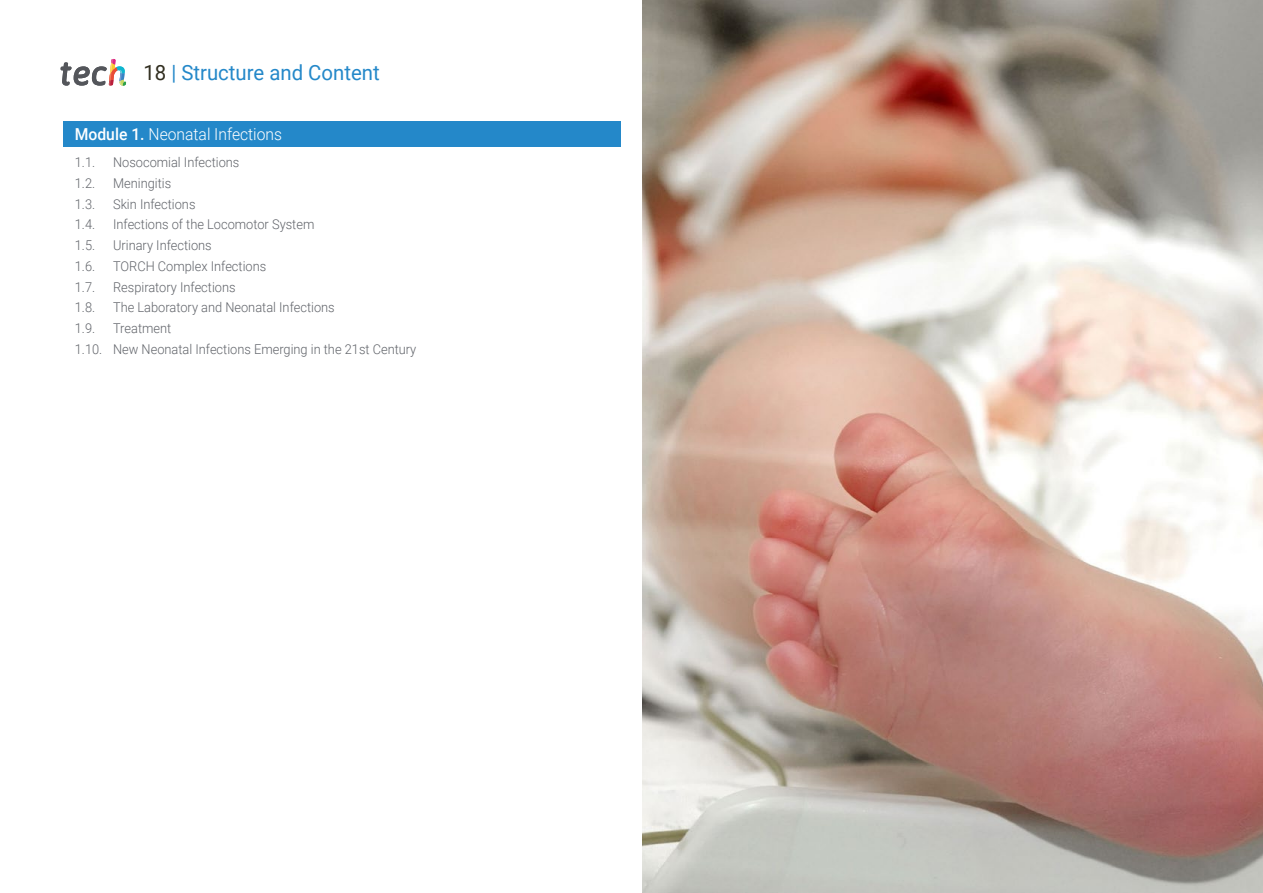
<style>
.page{position:relative;width:1263px;height:893px;background:#fff}
.page>*{position:absolute;margin:0;border:0;box-sizing:border-box;transform-origin:0 0}
.t1{font:21px "Roboto";color:#2488c9}
.t2{font:300 16.5px "Roboto";color:#fff;scale:.95 1}
.t3{font:300 13.5px/20.7px "Roboto";color:#61646a;scale:.95 1}
.s1{color:#312e20}
.s2{font-weight:500}
</style>
<div class="page">
<img style="left:642px;top:0;width:621px;height:893px">
<div style="left:64px;top:121px;width:557px;height:25px;background:#2488c9"></div>
<svg style="left:61px;top:59px;width:65px;height:27px"></svg>
<h1 class="t1" style="left:144px;top:57px;width:238px"><span class="s1">18</span> | Structure and Content</h1>
<p class="t2" style="left:75px;top:123px;width:220px"><span class="s2">Module 1.</span> Neonatal Infections</p>
<p class="t3" style="left:75px;top:151px;width:23px">1.1.</p>
<p class="t3" style="left:113px;top:151px;width:134px">Nosocomial Infections</p>
<p class="t3" style="left:75px;top:172px;width:23px">1.2.</p>
<p class="t3" style="left:113px;top:172px;width:63px">Meningitis</p>
<p class="t3" style="left:75px;top:193px;width:23px">1.3.</p>
<p class="t3" style="left:113px;top:193px;width:88px">Skin Infections</p>
<p class="t3" style="left:75px;top:214px;width:23px">1.4.</p>
<p class="t3" style="left:113px;top:214px;width:213px">Infections of the Locomotor System</p>
<p class="t3" style="left:75px;top:234px;width:23px">1.5.</p>
<p class="t3" style="left:113px;top:234px;width:105px">Urinary Infections</p>
<p class="t3" style="left:75px;top:255px;width:23px">1.6.</p>
<p class="t3" style="left:113px;top:255px;width:163px">TORCH Complex Infections</p>
<p class="t3" style="left:75px;top:276px;width:23px">1.7.</p>
<p class="t3" style="left:113px;top:276px;width:130px">Respiratory Infections</p>
<p class="t3" style="left:75px;top:297px;width:23px">1.8.</p>
<p class="t3" style="left:113px;top:297px;width:235px">The Laboratory and Neonatal Infections</p>
<p class="t3" style="left:75px;top:317px;width:23px">1.9.</p>
<p class="t3" style="left:75px;top:317px;width:361px;text-indent:38px">Treatment<br>1.10. New Neonatal Infections Emerging in the 21st Century</p>
</div>
